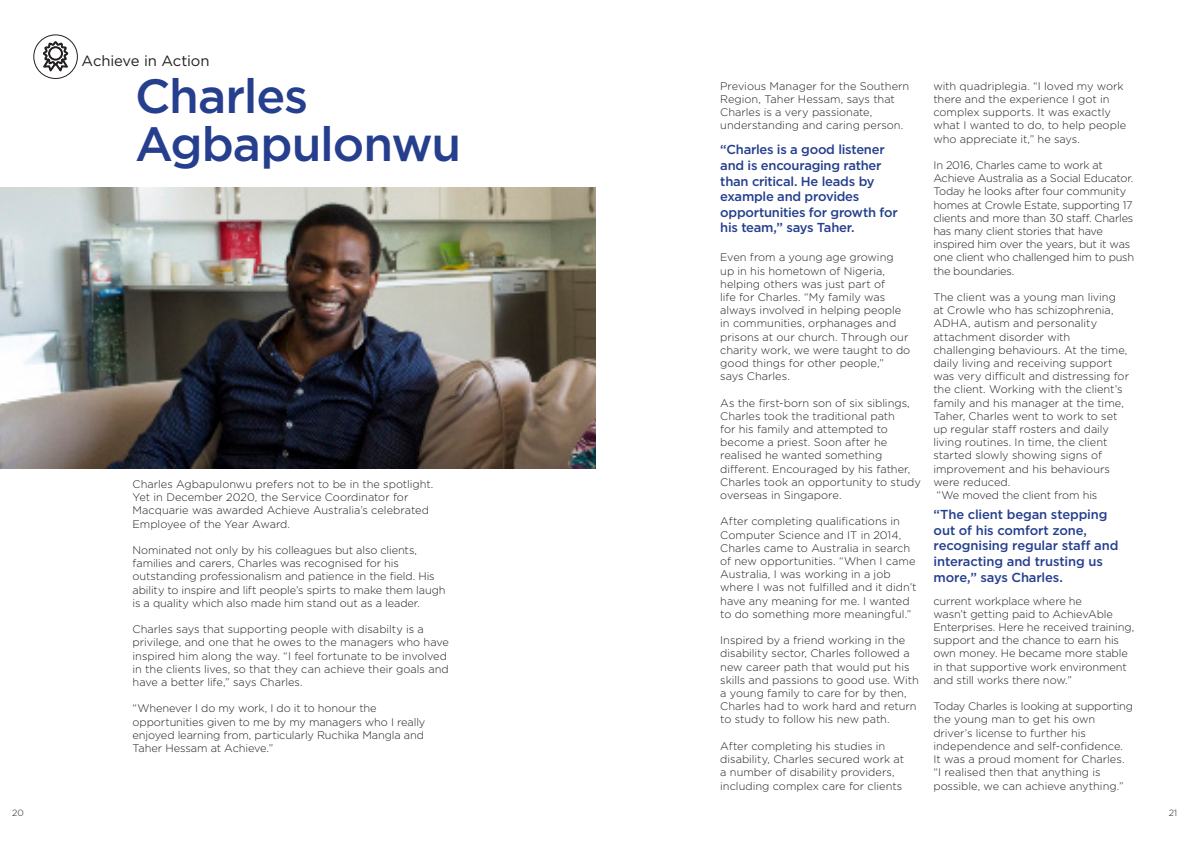
<style>
.page{position:relative;width:1191px;height:842px;background:#fff}
.page>*{position:absolute;margin:0;border:0;box-sizing:border-box;transform-origin:0 0}
.t1{font:500 48px/48px "Gotham";letter-spacing:-.025em;color:#253f8e}
.t2{font:14.8px "Gotham";letter-spacing:-.01em;color:#231f20}
.t3{font:500 13px/15.6px "Gotham";letter-spacing:-.02em;color:#253f8e}
.t4{font:300 11px/13.2px "Gotham";letter-spacing:-.005em;color:#231f20}
.t5{font:300 9px "Gotham";color:#231f20}
</style>
<div class="page">
<img style="left:0;top:188px;width:595px;height:280px">
<div style="left:34px;top:35px;width:44px;height:44px;border:1px solid #231f20;border-radius:50%"></div>
<svg style="left:43px;top:42px;width:25px;height:29px"></svg>
<p class="t2" style="left:82px;top:51px;width:129px">Achieve in Action</p>
<p class="t1" style="left:135px;top:72px;width:328px">Charles<br>Agbapulonwu</p>
<p class="t4" style="left:133px;top:477px;width:302px">Charles Agbapulonwu prefers not to be in the spotlight.<br>Yet in December 2020, the Service Coordinator for Macquarie was awarded Achieve Australia’s celebrated Employee of the Year Award.</p>
<p class="t4" style="left:133px;top:543px;width:314px">Nominated not only by his colleagues but also clients, families and carers, Charles was recognised for his outstanding professionalism and patience in the field. His ability to inspire and lift people’s spirts to make them laugh is a quality which also made him stand out as a leader.</p>
<p class="t4" style="left:133px;top:622px;width:318px">Charles says that supporting people with disabilty is a privilege, and one that he owes to the managers who have inspired him along the way. “I feel fortunate to be involved in the clients lives, so that they can achieve their goals and have a better life,” says Charles.</p>
<p class="t4" style="left:133px;top:702px;width:294px">“Whenever I do my work, I do it to honour the opportunities given to me by my managers who I really enjoyed learning from, particularly Ruchika Mangla and Taher Hessam at Achieve.”</p>
<p class="t4" style="left:720px;top:79px;width:191px">Previous Manager for the Southern<br>Region, Taher Hessam, says that<br>Charles is a very passionate, understanding and caring person.</p>
<p class="t3" style="left:720px;top:142px;width:179px">“Charles is a good listener and is encouraging rather than critical. He leads by example and provides opportunities for growth for his team,” says Taher.</p>
<p class="t4" style="left:720px;top:251px;width:192px">Even from a young age growing up in his hometown of Nigeria, helping others was just part of<br>life for Charles. “My family was always involved in helping people in communities, orphanages and prisons at our church. Through our charity work, we were taught to do good things for other people,”<br>says Charles.</p>
<p class="t4" style="left:720px;top:396px;width:202px">As the first-born son of six siblings,<br>Charles took the traditional path<br>for his family and attempted to become a priest. Soon after he realised he wanted something different. Encouraged by his father,<br>Charles took an opportunity to study overseas in Singapore.</p>
<p class="t4" style="left:720px;top:515px;width:198px">After completing qualifications in Computer Science and IT in 2014, Charles came to Australia in search of new opportunities. “When I came Australia, I was working in a job where I was not fulfilled and it didn’t have any meaning for me. I wanted to do something more meaningful.”</p>
<p class="t4" style="left:720px;top:633px;width:200px">Inspired by a friend working in the disability sector, Charles followed a new career path that would put his skills and passions to good use. With a young family to care for by then, Charles had to work hard and return to study to follow his new path.</p>
<p class="t4" style="left:720px;top:739px;width:185px">After completing his studies in disability, Charles secured work at a number of disability providers, including complex care for clients</p>
<p class="t4" style="left:933px;top:79px;width:194px">with quadriplegia. “I loved my work there and the experience I got in complex supports. It was exactly what I wanted to do, to help people who appreciate it,” he says.</p>
<p class="t4" style="left:933px;top:158px;width:202px">In 2016, Charles came to work at Achieve Australia as a Social Educator.<br>Today he looks after four community homes at Crowle Estate, supporting 17 clients and more than 30 staff. Charles has many client stories that have inspired him over the years, but it was one client who challenged him to push the boundaries.</p>
<p class="t4" style="left:933px;top:290px;width:197px">The client was a young man living at Crowle who has schizophrenia,<br>ADHA, autism and personality attachment disorder with challenging behaviours. At the time, daily living and receiving support was very difficult and distressing for the client. Working with the client’s family and his manager at the time,<br>Taher, Charles went to work to set up regular staff rosters and daily living routines. In time, the client started slowly showing signs of improvement and his behaviours were reduced.</p>
<p class="t4" style="left:936px;top:488px;width:162px">“We moved the client from his</p>
<p class="t3" style="left:933px;top:506px;width:186px">“The client began stepping out of his comfort zone, recognising regular staff and interacting and trusting us more,” says Charles.</p>
<p class="t4" style="left:933px;top:594px;width:202px">current workplace where he<br>wasn’t getting paid to AchievAble Enterprises. Here he received training, support and the chance to earn his own money. He became more stable in that supportive work environment and still works there now.”</p>
<p class="t4" style="left:933px;top:699px;width:201px">Today Charles is looking at supporting the young man to get his own driver’s license to further his independence and self-confidence.<br>It was a proud moment for Charles. “I realised then that anything is possible, we can achieve anything.”</p>
<p class="t5" style="left:12px;top:807px;width:13px">20</p>
<p class="t5" style="left:1168px;top:807px;width:10px">21</p>
</div>
